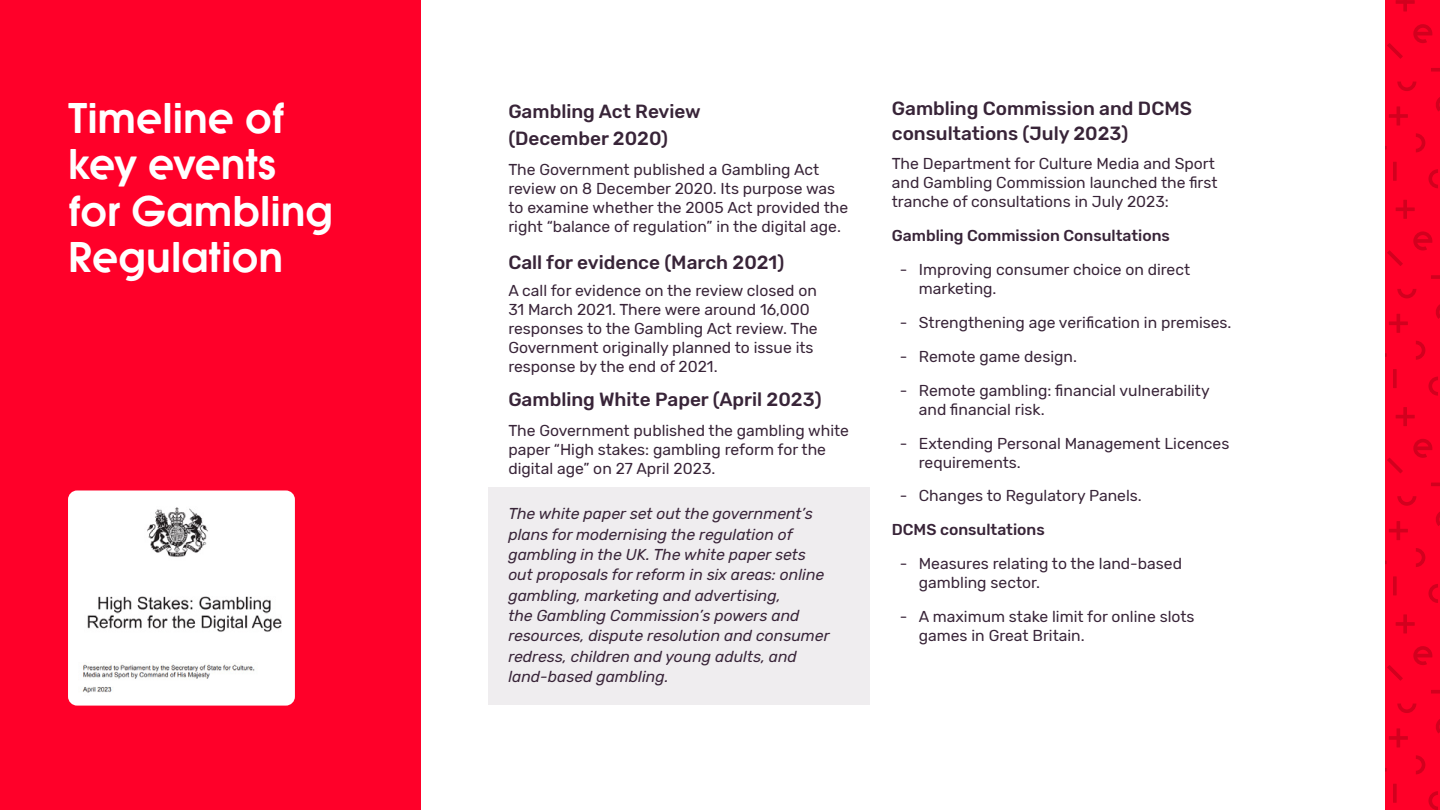
<style>
.page{position:relative;width:1440px;height:810px;background:#fff}
.page>*{position:absolute;margin:0;border:0;box-sizing:border-box;transform-origin:0 0}
.t1{font:45px/46.5px "Tote Headline";color:#fff}
.t2{font:500 18.98px/26.8px "Rubik";color:#382438}
.t3{font:15.75px/19px "Rubik";color:#382438}
.t4{font:italic 15.75px/20.3px "Rubik";color:#382438}
.t5{font:500 15.75px "Rubik";color:#382438}
</style>
<div class="page">
<div style="left:0;top:0;width:421px;height:810px;background:#ff0029"></div>
<svg style="left:1386px;top:0;width:54px;height:810px;fill:#ff0028"></svg>
<div style="left:488px;top:487px;width:382px;height:217px;background:#efedef"></div>
<div style="left:68px;top:490px;width:227px;height:216px;background:#fff;border-radius:9px"></div>
<img style="left:82px;top:507px;width:200px;height:186px">
<h1 class="t1" style="left:68px;top:95px;width:267px">Timeline of key events for Gambling<br>Regulation</h1>
<p class="t2" style="left:508px;top:99px;width:194px">Gambling Act Review (December 2020)</p>
<p class="t3" style="left:508px;top:160px;width:341px">The Government published a Gambling Act review on 8 December 2020. Its purpose was to examine whether the 2005 Act provided the right “balance of regulation” in the digital age.</p>
<p class="t2" style="left:508px;top:250px;width:278px">Call for evidence (March 2021)</p>
<p class="t3" style="left:508px;top:281px;width:311px">A call for evidence on the review closed on 31 March 2021. There were around 16,000 responses to the Gambling Act review. The Government originally planned to issue its response by the end of 2021.</p>
<p class="t2" style="left:508px;top:387px;width:315px">Gambling White Paper (April 2023)</p>
<p class="t3" style="left:508px;top:421px;width:342px">The Government published the gambling white paper “High stakes: gambling reform for the digital age” on 27 April 2023.</p>
<p class="t4" style="left:508px;top:504px;width:323px">The white paper set out the government’s plans for modernising the regulation of gambling in the UK. The white paper sets out proposals for reform in six areas: online gambling, marketing and advertising,<br>the Gambling Commission’s powers and resources, dispute resolution and consumer redress, children and young adults, and land-based gambling.</p>
<p class="t2" style="left:892px;top:96px;width:302px;line-height:24.9px">Gambling Commission and DCMS consultations (July 2023)</p>
<p class="t3" style="left:892px;top:155px;width:327px">The Department for Culture Media and Sport and Gambling Commission launched the first tranche of consultations in July 2023:</p>
<p class="t5" style="left:892px;top:227px;width:280px">Gambling Commission Consultations</p>
<p class="t3" style="left:919px;top:261px;width:273px;text-indent:-19px">- Improving consumer choice on direct marketing.</p>
<p class="t3" style="left:900px;top:313px;width:333px">- Strengthening age verification in premises.</p>
<p class="t3" style="left:900px;top:347px;width:179px">- Remote game design.</p>
<p class="t3" style="left:919px;top:381px;width:292px;text-indent:-19px">- Remote gambling: financial vulnerability and financial risk.</p>
<p class="t3" style="left:919px;top:434px;width:312px;text-indent:-19px">- Extending Personal Management Licences requirements.</p>
<p class="t3" style="left:900px;top:487px;width:244px">- Changes to Regulatory Panels.</p>
<p class="t5" style="left:892px;top:521px;width:154px">DCMS consultations</p>
<p class="t3" style="left:919px;top:555px;width:265px;text-indent:-19px">- Measures relating to the land-based gambling sector.</p>
<p class="t3" style="left:919px;top:608px;width:277px;text-indent:-19px">- A maximum stake limit for online slots games in Great Britain.</p>
</div>
